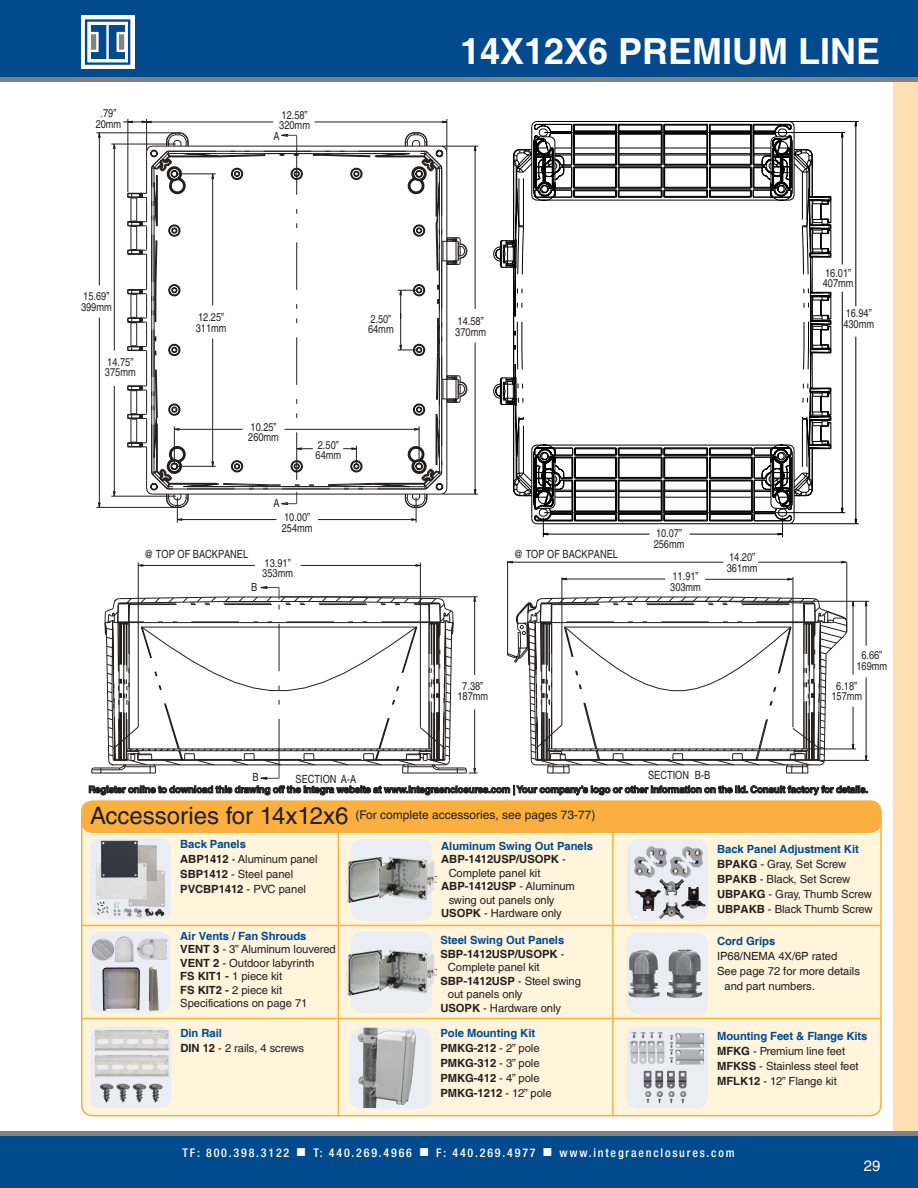
<style>
.page{position:relative;width:918px;height:1188px;background:#fff}
.page>*{position:absolute;margin:0;border:0;box-sizing:border-box;transform-origin:0 0}
.t1{font:700 36px "Helvetica";color:#fff}
.t2{font:15px "Helvetica LT Std";color:#fff}
.t3{font:500 condensed 12px "Helvetica Neue LT Std";letter-spacing:.15em;color:#fff}
.t4{font:12px "Helvetica LT Std";color:#221f1f}
.t5{font:500 condensed 12px "Helvetica Neue LT Std";letter-spacing:.12em;color:#fff}
.t6{font:11.25px/13.5px "Helvetica LT Std";letter-spacing:-.005em;color:#221f1f}
.t7{font:condensed 11.25px/10.5px "Helvetica";color:#221f1f}
.t8{font:700 11.25px/13.5px "Helvetica";letter-spacing:-.005em;color:#004a8d}
.t9{font:700 11.25px/15px "Helvetica";letter-spacing:-.005em;color:#221f1f}
.t10{font:11.25px "Helvetica";letter-spacing:-.005em;color:#221f1f}
.t11{font:700 9.75px "Helvetica LT Std";letter-spacing:-.02em;color:#221f1f}
.s1{font-size:24px}
.s2{font-family:"Helvetica";font-weight:700}
.s3{font-family:"Helvetica LT Std";font-weight:400}
.s4{color:#221f1f}
.s5{font-family:"Helvetica LT Std";font-weight:400;color:#221f1f}
.s6{color:#004a8d}
</style>
<div class="page">
<div style="left:0;top:0;width:918px;height:81px;background:#004a8d"></div>
<div style="left:0;top:1134px;width:918px;height:54px;background:#004a8d"></div>
<div style="left:893px;top:82px;width:25px;height:1051px;background:#fddfb2"></div>
<div style="left:81px;top:15px;width:53px;height:54px;background:#fff"></div>
<div style="left:91px;top:26px;width:33px;height:33px;background:#004a8d"></div>
<div style="left:85px;top:19px;width:45px;height:46px;border:2px solid #004a8d"></div>
<hr style="left:106px;top:24px;width:3px;height:36px;background:#fff">
<div style="left:90px;top:33px;width:8px;height:18px;background:#808284"></div>
<div style="left:89px;top:32px;width:10px;height:20px;border:2px solid #fff"></div>
<div style="left:118px;top:33px;width:7px;height:18px;background:#808284"></div>
<div style="left:117px;top:32px;width:10px;height:20px;border:2px solid #fff"></div>
<div style="left:0;top:77px;width:918px;height:5px;background:#808284"></div>
<div style="left:0;top:1131px;width:918px;height:5px;background:#808284"></div>
<div style="left:82px;top:801px;width:799px;height:315px;background:#fff4dc;border-radius:11px"></div>
<div style="left:351px;top:839px;width:81px;height:81px;background:#ebedf5;border-radius:11px"></div>
<svg style="left:627px;top:839px;width:81px;height:81px;background:#d4d6dc"></svg>
<div style="left:351px;top:931px;width:81px;height:81px;background:#ebedf5;border-radius:11px"></div>
<div style="left:82px;top:801px;width:799px;height:31px;background:#fbaf3f;border-radius:11px"></div>
<div style="left:81px;top:801px;width:801px;height:32px;border:2px solid #fbaf3f;border-radius:11px"></div>
<hr style="left:127px;top:119px;width:1px;height:73px;background:#221f1f">
<hr style="left:146px;top:119px;width:1px;height:32px;background:#221f1f">
<hr style="left:446px;top:119px;width:1px;height:32px;background:#221f1f">
<hr style="left:820px;top:760px;width:49px;height:1px;background:#221f1f">
<hr style="left:679px;top:601px;width:190px;height:1px;background:#221f1f">
<hr style="left:81px;top:925px;width:801px;height:1px;background:#fbaf3f">
<hr style="left:81px;top:1018px;width:801px;height:1px;background:#fbaf3f">
<hr style="left:338px;top:829px;width:1px;height:287px;background:#fbaf3f">
<hr style="left:612px;top:829px;width:2px;height:287px;background:#fbaf3f">
<img style="left:346px;top:855px;width:91px;height:48px">
<img style="left:644px;top:845px;width:24px;height:24px">
<img style="left:634px;top:855px;width:23px;height:24px">
<img style="left:680px;top:845px;width:24px;height:24px">
<img style="left:670px;top:855px;width:23px;height:24px">
<div style="left:627px;top:933px;width:81px;height:81px;background:#ebedf5;border-radius:11px"></div>
<div style="left:627px;top:1027px;width:81px;height:81px;background:#ebedf5;border-radius:11px"></div>
<img style="left:630px;top:1040px;width:35px;height:24px">
<svg style="left:632px;top:1032px;width:31px;height:7px"></svg>
<svg style="left:669px;top:1035px;width:5px;height:28px"></svg>
<img style="left:675px;top:1033px;width:29px;height:32px">
<img style="left:644px;top:1071px;width:7px;height:32px">
<img style="left:655px;top:1071px;width:8px;height:32px">
<img style="left:667px;top:1071px;width:8px;height:32px">
<img style="left:679px;top:1071px;width:7px;height:32px">
<div style="left:350px;top:1028px;width:81px;height:81px;background:#ebedf5;border-radius:11px"></div>
<img style="left:358px;top:1028px;width:58px;height:80px">
<div style="left:90px;top:1027px;width:81px;height:81px;background:#ebedf5;border-radius:11px"></div>
<img style="left:94px;top:1029px;width:76px;height:23px">
<img style="left:133px;top:1084px;width:13px;height:19px">
<img style="left:149px;top:1084px;width:14px;height:19px">
<img style="left:100px;top:1084px;width:14px;height:19px">
<img style="left:116px;top:1084px;width:14px;height:19px">
<img style="left:94px;top:1055px;width:75px;height:23px">
<div style="left:89px;top:931px;width:81px;height:81px;background:#ebedf5;border-radius:11px"></div>
<div style="left:90px;top:838px;width:81px;height:81px;background:#ebedf5;border-radius:11px"></div>
<img style="left:90px;top:839px;width:75px;height:80px">
<svg style="left:89px;top:120px;width:779px;height:675px"></svg>
<img style="left:346px;top:947px;width:91px;height:49px">
<img style="left:629px;top:949px;width:73px;height:49px">
<img style="left:137px;top:938px;width:34px;height:27px">
<img style="left:92px;top:937px;width:42px;height:25px">
<img style="left:149px;top:967px;width:10px;height:44px">
<img style="left:102px;top:967px;width:38px;height:44px">
<img style="left:659px;top:879px;width:47px;height:30px">
<p class="t7" style="left:96px;top:108px;width:27px;text-align:center">.79”<br>20mm</p>
<p class="t7" style="left:279px;top:110px;width:32px">12.58”<br>320mm</p>
<p class="t7" style="left:273px;top:131px;width:8px">A</p>
<p class="t7" style="left:81px;top:291px;width:32px">15.69”<br>399mm</p>
<p class="t7" style="left:105px;top:357px;width:32px">14.75”<br>375mm</p>
<p class="t7" style="left:196px;top:312px;width:32px">12.25”<br>311mm</p>
<p class="t7" style="left:368px;top:314px;width:27px">2.50”<br>64mm</p>
<p class="t7" style="left:248px;top:422px;width:32px">10.25”<br>260mm</p>
<p class="t7" style="left:273px;top:498px;width:8px">A</p>
<p class="t7" style="left:316px;top:440px;width:27px">2.50”<br>64mm</p>
<p class="t7" style="left:144px;top:549px;width:106px">@ TOP OF BACKPANEL</p>
<p class="t7" style="left:282px;top:512px;width:32px">10.00”<br>254mm</p>
<p class="t7" style="left:262px;top:558px;width:32px">13.91”<br>353mm</p>
<p class="t7" style="left:251px;top:581px;width:8px">B</p>
<h1 class="t1" style="left:460px;top:37px;width:422px">14X12X6 PREMIUM LINE</h1>
<p class="t7" style="left:455px;top:316px;width:32px">14.58”<br>370mm</p>
<p class="t7" style="left:823px;top:268px;width:32px">16.01”<br>407mm</p>
<p class="t7" style="left:843px;top:308px;width:32px">16.94”<br>430mm</p>
<p class="t7" style="left:514px;top:549px;width:106px">@ TOP OF BACKPANEL</p>
<p class="t7" style="left:654px;top:528px;width:32px">10.07”<br>256mm</p>
<p class="t7" style="left:670px;top:571px;width:32px">11.91”<br>303mm</p>
<p class="t7" style="left:727px;top:552px;width:32px">14.20”<br>361mm</p>
<p class="t7" style="left:457px;top:681px;width:32px;text-align:center">7.38”<br>187mm</p>
<p class="t7" style="left:856px;top:650px;width:32px;text-align:center">6.66”<br>169mm</p>
<p class="t7" style="left:831px;top:681px;width:32px;text-align:center">6.18”<br>157mm</p>
<p class="t7" style="left:648px;top:770px;width:64px">SECTION B-B</p>
<p class="t7" style="left:253px;top:772px;width:8px">B</p>
<p class="t7" style="left:296px;top:774px;width:62px">SECTION A-A</p>
<p class="t11" style="left:88px;top:785px;width:781px">Register online to download this drawing off the Integra website at www.integraenclosures.com | Your company’s logo or other information on the lid. Consult factory for details.</p>
<p class="t4" style="left:90px;top:811px;width:507px"><span class="s1">Accessories for 14x12x6</span> (For complete accessories, see pages 73-77)</p>
<p class="t8" style="left:180px;top:838px;width:67px">Back Panels</p>
<p class="t6" style="left:180px;top:853px;width:139px;line-height:15px"><span class="s2">ABP1412</span> - Aluminum panel<br><span class="s2">SBP1412</span> - Steel panel</p>
<p class="t9" style="left:180px;top:882px;width:127px">PVCBP1412 <span class="s3">- PVC panel</span></p>
<p class="t8" style="left:180px;top:930px;width:128px">Air Vents / Fan Shrouds</p>
<p class="t6" style="left:180px;top:944px;width:157px"><span class="s2">VENT 3</span> - 3” Aluminum louvered<br><span class="s2">VENT 2</span> - Outdoor labyrinth<br><span class="s2">FS KIT1 -</span> 1 piece kit<br><span class="s2">FS KIT2 -</span> 2 piece kit<br>Specifications on page 71</p>
<p class="t8" style="left:181px;top:1027px;width:43px">Din Rail</p>
<p class="t6" style="left:181px;top:1042px;width:125px"><span class="s2">DIN 12</span> - 2 rails, 4 screws</p>
<p class="t8" style="left:441px;top:840px;width:153px">Aluminum Swing Out Panels<br><span class="s4">ABP-1412USP/USOPK</span> <span class="s5">-</span></p>
<p class="t6" style="left:449px;top:867px;width:93px">Complete panel kit</p>
<p class="t9" style="left:441px;top:880px;width:135px">ABP-1412USP <span class="s3">- Aluminum</span></p>
<p class="t6" style="left:441px;top:894px;width:122px;text-align:center">swing out panels only<br><span class="s2">USOPK</span> - Hardware only</p>
<p class="t8" style="left:440px;top:935px;width:126px">Steel Swing Out Panels<br><span class="s4">SBP-1412USP/USOPK</span> <span class="s5">-</span></p>
<p class="t6" style="left:448px;top:962px;width:93px">Complete panel kit</p>
<p class="t9" style="left:440px;top:974px;width:142px">SBP-1412USP <span class="s3">- Steel swing</span></p>
<p class="t6" style="left:440px;top:989px;width:122px;text-indent:8px">out panels only<br><span class="s2">USOPK</span> - Hardware only</p>
<p class="t9" style="left:440px;top:1027px;width:113px"><span class="s6">Pole Mounting Kit<br></span>PMKG-212 <span class="s3">- 2” pole<br></span>PMKG-312 <span class="s3">- 3” pole<br></span>PMKG-412 <span class="s3">- 4” pole<br></span>PMKG-1212 <span class="s3">- 12” pole</span></p>
<p class="t8" style="left:717px;top:843px;width:143px">Back Panel Adjustment Kit</p>
<p class="t6" style="left:717px;top:858px;width:157px;line-height:15px"><span class="s2">BPAKG</span> - Gray, Set Screw<br><span class="s2">BPAKB</span> - Black, Set Screw<br><span class="s2">UBPAKG</span> - Gray, Thumb Screw<br><span class="s2">UBPAKB</span> - Black Thumb Screw</p>
<p class="t8" style="left:717px;top:936px;width:60px">Cord Grips</p>
<p class="t10" style="left:717px;top:952px;width:122px">IP68/NEMA 4X/6P rated</p>
<p class="t10" style="left:717px;top:967px;width:144px">See page 72 for more details</p>
<p class="t10" style="left:725px;top:982px;width:92px">and part numbers.</p>
<p class="t8" style="left:717px;top:1030px;width:152px">Mounting Feet &amp; Flange Kits</p>
<p class="t6" style="left:717px;top:1045px;width:143px;line-height:15px"><span class="s2">MFKG</span> - Premium line feet<br><span class="s2">MFKSS</span> - Stainless steel feet<br><span class="s2">MFLK12</span> - 12” Flange kit</p>
<p class="t3" style="left:183px;top:1148px;width:554px">TF: 800.398.3122 ■ T: 440.269.4966 ■ F: 440.269.4977 ■ www.integraenclosures.com</p>
<p class="t5" style="left:262px;top:1148px;width:395px">INTEGRA ENCLOSURES ■ 7750 TYLER BLVD ■ MENTOR, OH 44060</p>
<h2 class="t2" style="left:864px;top:1160px;width:18px">29</h2>
</div>
